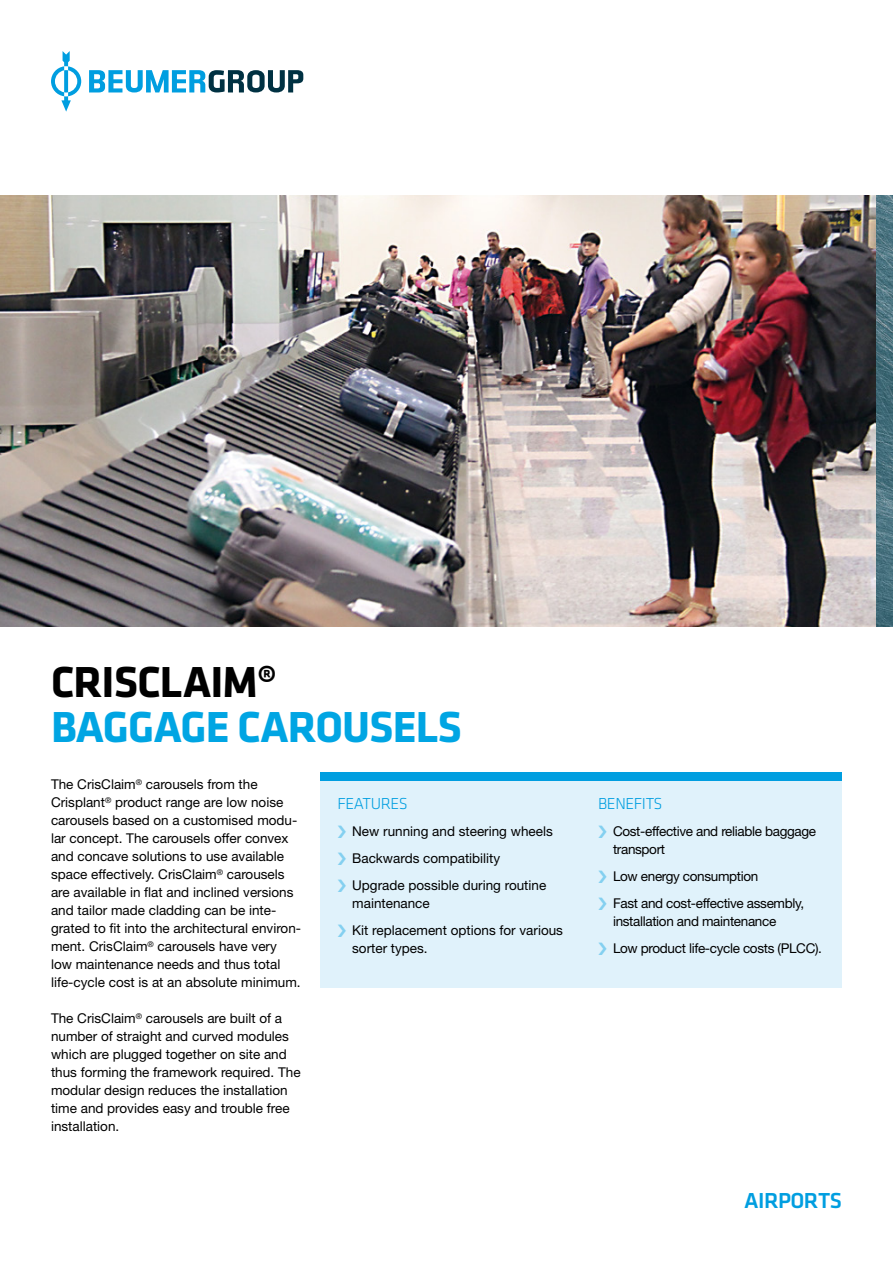
<style>
.page{position:relative;width:893px;height:1263px;background:#fff}
.page>*{position:absolute;margin:0;border:0;box-sizing:border-box;transform-origin:0 0}
.t1{font:700 45px "Klavika";letter-spacing:-.02em;color:#00a5e3}
.t2{font:700 45px "Klavika";letter-spacing:-.02em;color:#000}
.BEU_Titel_Segment_15{font:500 22.5px "Klavika";letter-spacing:-.025em;color:#009ee0}
.BEU_Highlightbox_Hea{font:300 16.5px "Klavika";letter-spacing:-.025em;color:#009ee0}
.Brød{font:13.5px/18px "Helvetica Neue LT Std";color:#000}
.Brød-2{font:13.5px/18px "Helvetica Neue LT Std";letter-spacing:-.025em;color:#000}
</style>
<div class="page">
<img style="left:0;top:195px;width:893px;height:431px">
<svg style="left:89px;top:70px;width:214px;height:22px"></svg>
<svg style="left:51px;top:51px;width:30px;height:61px"></svg>
<div style="left:581px;top:772px;width:261px;height:9px;background:#009ee0"></div>
<div style="left:581px;top:781px;width:261px;height:207px;background:#e0f2fb"></div>
<div style="left:320px;top:772px;width:261px;height:9px;background:#009ee0"></div>
<div style="left:320px;top:781px;width:261px;height:207px;background:#e0f2fb"></div>
<p class="t2" style="left:51px;top:650px;width:228px">CRISCLAIM®</p>
<p class="t1" style="left:51px;top:695px;width:412px">BAGGAGE CAROUSELS</p>
<p class="Brød" style="left:51px;top:775px;width:252px">The CrisClaim<sup>®</sup> carousels from the Crisplant<sup>®</sup> product range are low noise carousels based on a customised modu&shy;lar concept. The carousels offer convex and concave solutions to use available space effectively. CrisClaim<sup>®</sup> carousels are available in flat and inclined versions and tailor made cladding can be inte&shy;grated to fit into the architectural environ&shy;ment. CrisClaim<sup>®</sup> carousels have very low maintenance needs and thus total life-cycle cost is at an absolute minimum.</p>
<p class="Brød" style="left:51px;top:1009px;width:251px">The CrisClaim<sup>®</sup> carousels are built of a number of straight and curved modules which are plugged together on site and thus forming the framework required. The modular design reduces the installation time and provides easy and trouble free installation.</p>
<p class="BEU_Highlightbox_Hea" style="left:337px;top:793px;width:72px">FEATURES</p>
<p class="Brød" style="left:352px;top:822px;width:202px">New running and steering wheels</p>
<p class="Brød" style="left:352px;top:849px;width:150px">Backwards compatibility</p>
<p class="Brød" style="left:352px;top:876px;width:196px">Upgrade possible during routine maintenance</p>
<p class="Brød" style="left:352px;top:921px;width:212px">Kit replacement options for various sorter types.</p>
<p class="BEU_Highlightbox_Hea" style="left:598px;top:793px;width:66px">BENEFITS</p>
<p class="Brød-2" style="left:613px;top:822px;width:205px">Cost-effective and reliable baggage transport</p>
<p class="Brød-2" style="left:613px;top:867px;width:147px">Low energy consumption</p>
<p class="Brød-2" style="left:613px;top:894px;width:193px">Fast and cost-effective assembly, installation and maintenance</p>
<p class="Brød-2" style="left:613px;top:939px;width:210px">Low product life-cycle costs (PLCC).</p>
<p class="BEU_Titel_Segment_15" style="left:744px;top:1185px;width:99px">AIRPORTS</p>
</div>
